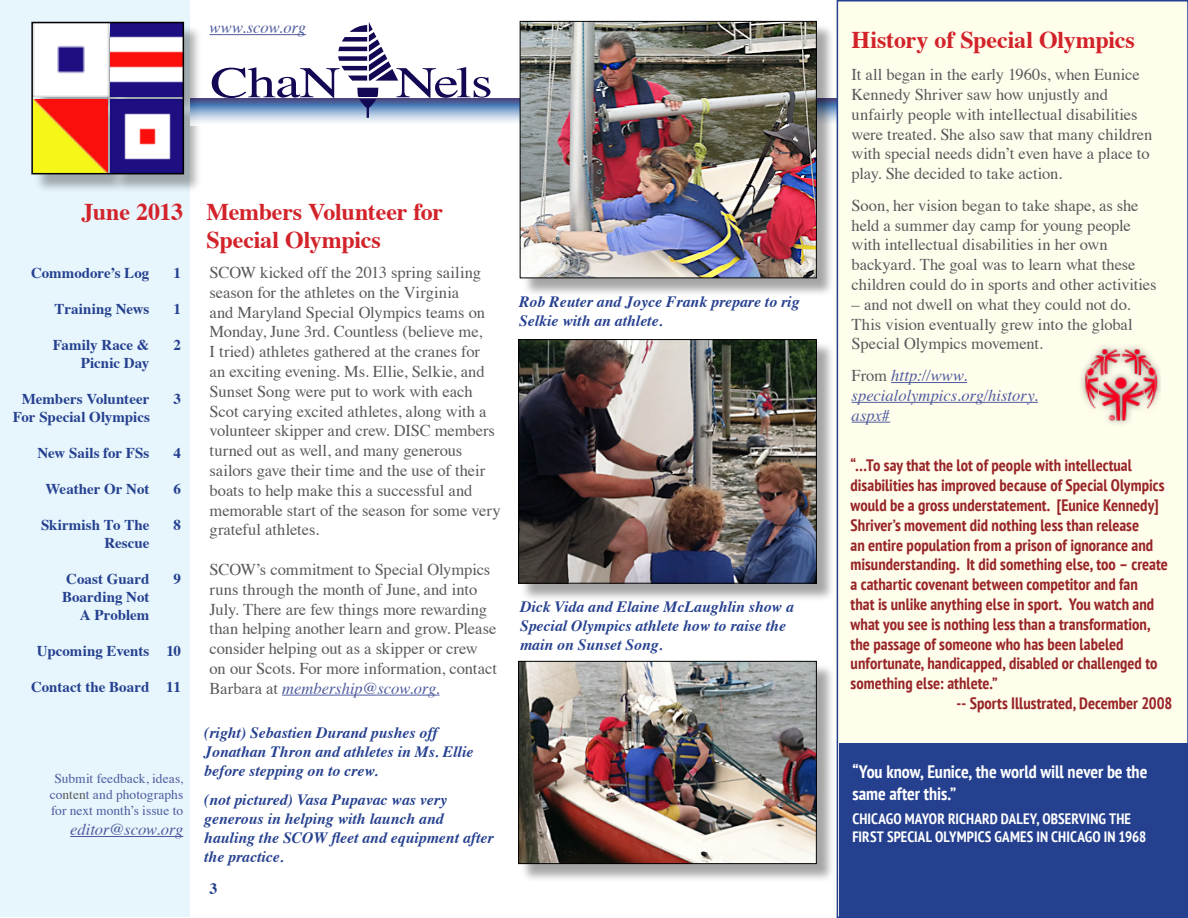
<style>
.page{position:relative;width:1188px;height:918px;background:#fff}
.page>*{position:absolute;margin:0;border:0;box-sizing:border-box;transform-origin:0 0}
.t1{font:43.95px "Times";letter-spacing:-.015em;color:#120853;scale:1.29 1}
.t2{font:700 24px/28.8px "Times";letter-spacing:-.01em;color:#d2232a}
.t3{font:700 condensed 18px/21.6px "PT Sans";color:#fff}
.t4{font:16.5px/19.8px "Times";letter-spacing:-.005em;color:#58595b}
.t5{font:700 condensed 16.5px "PT Sans";color:#982528}
.t6{font:italic 16.5px/19.8px "Times";color:#4f5b9e}
.t7{font:italic 700 15.75px/18.9px "Times";color:#25408f}
.t8{font:700 15.75px "Times";color:#25408f}
.t9{font:700 15px/18px "Times";color:#25408f;text-align:right}
.t10{font:700 condensed 15px/18px "PT Sans";letter-spacing:.01em;color:#fff}
.t11{font:13.5px/16.2px "Times";color:#4f5b9e;text-align:center}
.s1{color:#58595b}
.s2{font-style:italic;color:#4f5b9e}
.s3{font-style:normal;color:#58595b}
</style>
<div class="page">
<div style="left:0;top:1px;width:190px;height:916px;background:#e7f6fd"></div>
<hr style="left:210px;top:34px;width:96px;height:1px;background:#4f5b9e">
<div style="left:34px;top:24px;width:169px;height:169px;background:#000;opacity:.32"></div>
<img style="left:34px;top:25px;width:74px;height:72px">
<img style="left:111px;top:25px;width:70px;height:72px">
<img style="left:34px;top:100px;width:74px;height:71px">
<img style="left:111px;top:100px;width:70px;height:71px">
<div style="left:31px;top:22px;width:153px;height:152px;border:2px solid #000"></div>
<svg style="left:190px;top:99px;width:647px;height:26px"></svg>
<svg style="left:338px;top:22px;width:60px;height:59px"></svg>
<svg style="left:357px;top:88px;width:21px;height:30px"></svg>
<hr style="left:70px;top:836px;width:113px;height:1px;background:#4f5b9e">
<hr style="left:282px;top:695px;width:158px;height:1px;background:#4f5b9e">
<div style="left:837px;top:1px;width:351px;height:916px;background:#fffdec"></div>
<hr style="left:891px;top:382px;width:76px;height:1px;background:#4f5b9e">
<hr style="left:852px;top:402px;width:186px;height:1px;background:#4f5b9e">
<hr style="left:852px;top:422px;width:38px;height:1px;background:#4f5b9e">
<div style="left:839px;top:743px;width:348px;height:174px;background:#25408f"></div>
<img style="left:1081px;top:346px;width:80px;height:78px">
<div style="left:522px;top:23px;width:313px;height:274px;background:#000;opacity:.35"></div>
<img style="left:522px;top:23px;width:293px;height:253px">
<div style="left:520px;top:21px;width:297px;height:257px;border:1px solid #000"></div>
<div style="left:520px;top:663px;width:315px;height:219px;background:#000;opacity:.35"></div>
<img style="left:520px;top:663px;width:295px;height:199px">
<div style="left:518px;top:661px;width:299px;height:203px;border:1px solid #000"></div>
<div style="left:520px;top:341px;width:315px;height:261px;background:#000;opacity:.35"></div>
<img style="left:520px;top:341px;width:295px;height:241px">
<div style="left:518px;top:339px;width:299px;height:245px;border:1px solid #000"></div>
<p class="t6" style="left:210px;top:17px;width:98px">www.scow.org</p>
<h1 class="t1" style="left:210px;top:41px;width:102px">ChaN</h1>
<h1 class="t1" style="left:396px;top:41px;width:77px">Nels</h1>
<h2 class="t2" style="left:82px;top:195px;width:103px">June 2013</h2>
<p class="t9" style="left:31px;top:262px;width:120px">Commodore’s Log</p>
<p class="t9" style="left:173px;top:262px;width:9px">1</p>
<p class="t9" style="left:54px;top:298px;width:96px">Training News</p>
<p class="t9" style="left:173px;top:298px;width:9px">1</p>
<p class="t9" style="left:53px;top:334px;width:98px">Family Race &amp;</p>
<p class="t9" style="left:173px;top:334px;width:9px">2</p>
<p class="t9" style="left:81px;top:352px;width:70px">Picnic Day</p>
<p class="t9" style="left:22px;top:388px;width:129px">Members Volunteer</p>
<p class="t9" style="left:173px;top:388px;width:9px">3</p>
<p class="t9" style="left:13px;top:406px;width:139px">For Special Olympics</p>
<p class="t9" style="left:37px;top:442px;width:114px">New Sails for FSs</p>
<p class="t9" style="left:173px;top:442px;width:9px">4</p>
<p class="t9" style="left:45px;top:478px;width:105px">Weather Or Not</p>
<p class="t9" style="left:173px;top:478px;width:9px">6</p>
<p class="t9" style="left:41px;top:514px;width:110px">Skirmish To The</p>
<p class="t9" style="left:173px;top:514px;width:9px">8</p>
<p class="t9" style="left:105px;top:532px;width:46px">Rescue</p>
<p class="t9" style="left:66px;top:568px;width:85px">Coast Guard</p>
<p class="t9" style="left:173px;top:568px;width:9px">9</p>
<p class="t9" style="left:62px;top:586px;width:89px">Boarding Not<br>A Problem</p>
<p class="t9" style="left:37px;top:640px;width:145px">Upcoming Events 10</p>
<p class="t9" style="left:31px;top:676px;width:151px">Contact the Board 11</p>
<p class="t11" style="left:50px;top:769px;width:135px">Submit feedback, ideas, co<span class="s1">nten</span>t and photographs for next month’s issue to</p>
<p class="t6" style="left:70px;top:819px;width:115px">editor@scow.org</p>
<h2 class="t2" style="left:206px;top:194px;width:238px">Members Volunteer for<br>Special Olympics</h2>
<p class="t4" style="left:210px;top:261px;width:293px">SCOW kicked off the 2013 spring sailing season for the athletes on the Virginia<br>and Maryland Special Olympics teams on Monday, June 3rd. Countless (believe me,<br>I tried) athletes gathered at the cranes for<br>an exciting evening. Ms. Ellie, Selkie, and Sunset Song were put to work with each Scot carying excited athletes, along with a volunteer skipper and crew. DISC members turned out as well, and many generous sailors gave their time and the use of their boats to help make this a successful and memorable start of the season for some very grateful athletes.</p>
<p class="t4" style="left:210px;top:558px;width:289px">SCOW’s commitment to Special Olympics runs through the month of June, and into July. There are few things more rewarding than helping another learn and grow. Please consider helping out as a skipper or crew on our Scots. For more information, contact Barbara at <span class="s2">membership@scow.org.</span></p>
<p class="t7" style="left:204px;top:722px;width:271px">(right) Sebastien Durand pushes off<br>Jonathan Thron and athletes in Ms. Ellie before stepping on to crew.</p>
<p class="t7" style="left:204px;top:789px;width:291px">(not pictured) Vasa Pupavac was very generous in helping with launch and hauling the SCOW fleet and equipment after the practice.</p>
<p class="t8" style="left:210px;top:874px;width:9px">3</p>
<p class="t7" style="left:519px;top:291px;width:282px">Rob Reuter and Joyce Frank prepare to rig<br>Selkie with an athlete.</p>
<p class="t7" style="left:520px;top:596px;width:275px">Dick Vida and Elaine McLaughlin show a<br>Special Olympics athlete how to raise the main on Sunset Song.</p>
<h2 class="t2" style="left:852px;top:23px;width:285px">History of Special Olympics</h2>
<p class="t4" style="left:852px;top:63px;width:302px">It all began in the early 1960s, when Eunice Kennedy Shriver saw how unjustly and unfairly people with intellectual disabilities were treated. She also saw that many children with special needs didn’t even have a place to play. She decided to take action.</p>
<p class="t4" style="left:852px;top:194px;width:307px">Soon, her vision began to take shape, as she held a summer day camp for young people with intellectual disabilities in her own backyard. The goal was to learn what these children could do in sports and other activities</p>
<p class="t4" style="left:852px;top:293px;width:283px">– and not dwell on what they could not do.<br>This vision eventually grew into the global<br>Special Olympics movement.</p>
<p class="t6" style="left:852px;top:365px;width:188px"><span class="s3">From</span> http://www. specialolympics.org/history. aspx#</p>
<p class="t5" style="left:851px;top:455px;width:283px">“…To say that the lot of people with intellectual</p>
<p class="t5" style="left:851px;top:474px;width:315px">disabilities has improved because of Special Olympics</p>
<p class="t5" style="left:851px;top:494px;width:309px">would be a gross understatement. [Eunice Kennedy]</p>
<p class="t5" style="left:851px;top:514px;width:290px">Shriver’s movement did nothing less than release</p>
<p class="t5" style="left:851px;top:534px;width:304px">an entire population from a prison of ignorance and</p>
<p class="t5" style="left:851px;top:554px;width:319px">misunderstanding. It did something else, too – create</p>
<p class="t5" style="left:851px;top:573px;width:289px">a cathartic covenant between competitor and fan</p>
<p class="t5" style="left:851px;top:593px;width:305px">that is unlike anything else in sport. You watch and</p>
<p class="t5" style="left:851px;top:613px;width:301px">what you see is nothing less than a transformation,</p>
<p class="t5" style="left:851px;top:633px;width:274px">the passage of someone who has been labeled</p>
<p class="t5" style="left:851px;top:653px;width:308px">unfortunate, handicapped, disabled or challenged to</p>
<p class="t5" style="left:851px;top:672px;width:149px">something else: athlete.”</p>
<p class="t5" style="left:957px;top:692px;width:217px">-- Sports Illustrated, December 2008</p>
<p class="t3" style="left:852px;top:761px;width:297px">“You know, Eunice, the world will never be the same after this.”</p>
<p class="t10" style="left:852px;top:809px;width:296px">CHICAGO MAYOR RICHARD DALEY, OBSERVING THE<br>FIRST SPECIAL OLYMPICS GAMES IN CHICAGO IN 1968</p>
</div>
